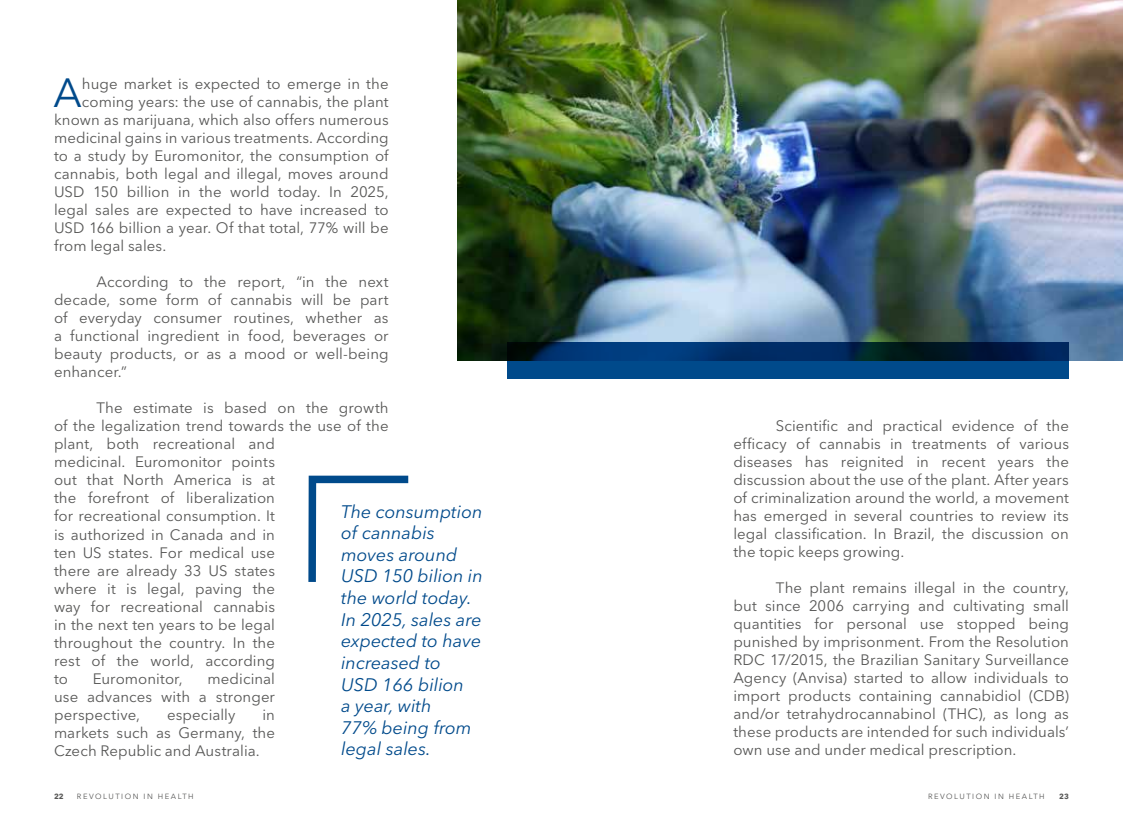
<style>
.page{position:relative;width:1123px;height:830px;background:#fff}
.page>*{position:absolute;margin:0;border:0;box-sizing:border-box;transform-origin:0 0}
.t1{font:40.35px "Avenir Next LT Pro";color:#004a8b}
.t2{font:italic 18px/21.6px "Avenir Next LT Pro";color:#004a8b}
.t3{font:15px/18px "Avenir Next LT Pro";letter-spacing:.005em;color:#575756;text-align:justify}
.t4{font:7.5px "Avenir Next LT Pro";letter-spacing:.2em;color:#575756}
.t5{font:700 7.5px "Avenir Next LT Pro";color:#575756}
</style>
<div class="page">
<img style="left:458px;top:0;width:665px;height:360px">
<svg style="left:308px;top:475px;width:101px;height:107px"></svg>
<div style="left:309px;top:496px;width:190px;height:184px;background:#fff"></div>
<svg style="left:507px;top:342px;width:562px;height:36px;background:#00376d"></svg>
<h1 class="t1" style="left:54px;top:69px;width:30px">A</h1>
<p class="t3" style="left:82px;top:75px;width:308px">huge market is expected to emerge in the</p>
<p class="t3" style="left:82px;top:93px;width:308px">coming years: the use of cannabis, the plant</p>
<p class="t3" style="left:54px;top:111px;width:336px">known as marijuana, which also offers numerous</p>
<p class="t3" style="left:54px;top:129px;width:336px">medicinal gains in various treatments. According</p>
<p class="t3" style="left:54px;top:147px;width:336px">to a study by Euromonitor, the consumption of</p>
<p class="t3" style="left:54px;top:165px;width:336px">cannabis, both legal and illegal, moves around</p>
<p class="t3" style="left:54px;top:183px;width:336px">USD 150 billion in the world today. In 2025,</p>
<p class="t3" style="left:54px;top:201px;width:336px">legal sales are expected to have increased to</p>
<p class="t3" style="left:54px;top:219px;width:336px">USD 166 billion a year. Of that total, 77% will be</p>
<p class="t3" style="left:54px;top:237px;width:114px">from legal sales.</p>
<p class="t3" style="left:54px;top:273px;width:336px;text-indent:43px">According to the report, “in the next decade, some form of cannabis will be part of everyday consumer routines, whether as a functional ingredient in food, beverages or beauty products, or as a mood or well-being enhancer.”</p>
<p class="t3" style="left:54px;top:399px;width:336px;text-align:left;text-indent:43px">The estimate is based on the growth of the legalization trend towards the use of the plant, both recreational and<br>medicinal. Euromonitor points<br>out that North America is at<br>the forefront of liberalization<br>for recreational consumption. It<br>is authorized in Canada and in<br>ten US states. For medical use<br>there are already 33 US states<br>where it is legal, paving the<br>way for recreational cannabis<br>in the next ten years to be legal<br>throughout the country. In the<br>rest of the world, according<br>to</p>
<p class="t2" style="left:341px;top:500px;width:143px">The consumption of cannabis moves around<br>USD 150 bilion in the world today.<br>In 2025, sales are expected to have increased to<br>USD 166 bilion<br>a year, with<br>77% being from legal sales.</p>
<p class="t3" style="left:54px;top:669px;width:222px;text-indent:153px">medicinal use advances with a stronger perspective,</p>
<p class="t3" style="left:93px;top:669px;width:91px">Euromonitor,</p>
<p class="t3" style="left:167px;top:705px;width:70px">especially</p>
<p class="t3" style="left:54px;top:705px;width:222px;text-indent:208px">in markets such as Germany, the Czech Republic and Australia.</p>
<p class="t3" style="left:733px;top:416px;width:337px;text-indent:43px">Scientific and practical evidence of the efficacy of cannabis in treatments of various diseases has reignited in recent years the discussion about the use of the plant. After years of criminalization around the world, a movement has emerged in several countries to review its legal classification. In Brazil, the discussion on the topic keeps growing.</p>
<p class="t3" style="left:733px;top:578px;width:337px;text-indent:43px">The plant remains illegal in the country, but since 2006 carrying and cultivating small quantities for personal use stopped being punished by imprisonment. From the Resolution RDC 17/2015, the Brazilian Sanitary Surveillance Agency (Anvisa) started to allow individuals to import products containing cannabidiol (CDB) and/or tetrahydrocannabinol (THC), as long as these products are intended for such individuals’ own use and under medical prescription.</p>
<p class="t5" style="left:54px;top:790px;width:11px">22</p>
<p class="t4" style="left:77px;top:791px;width:118px">REVOLUTION IN HEALTH</p>
<p class="t4" style="left:928px;top:791px;width:118px">REVOLUTION IN HEALTH</p>
<p class="t5" style="left:1059px;top:790px;width:11px">23</p>
</div>
